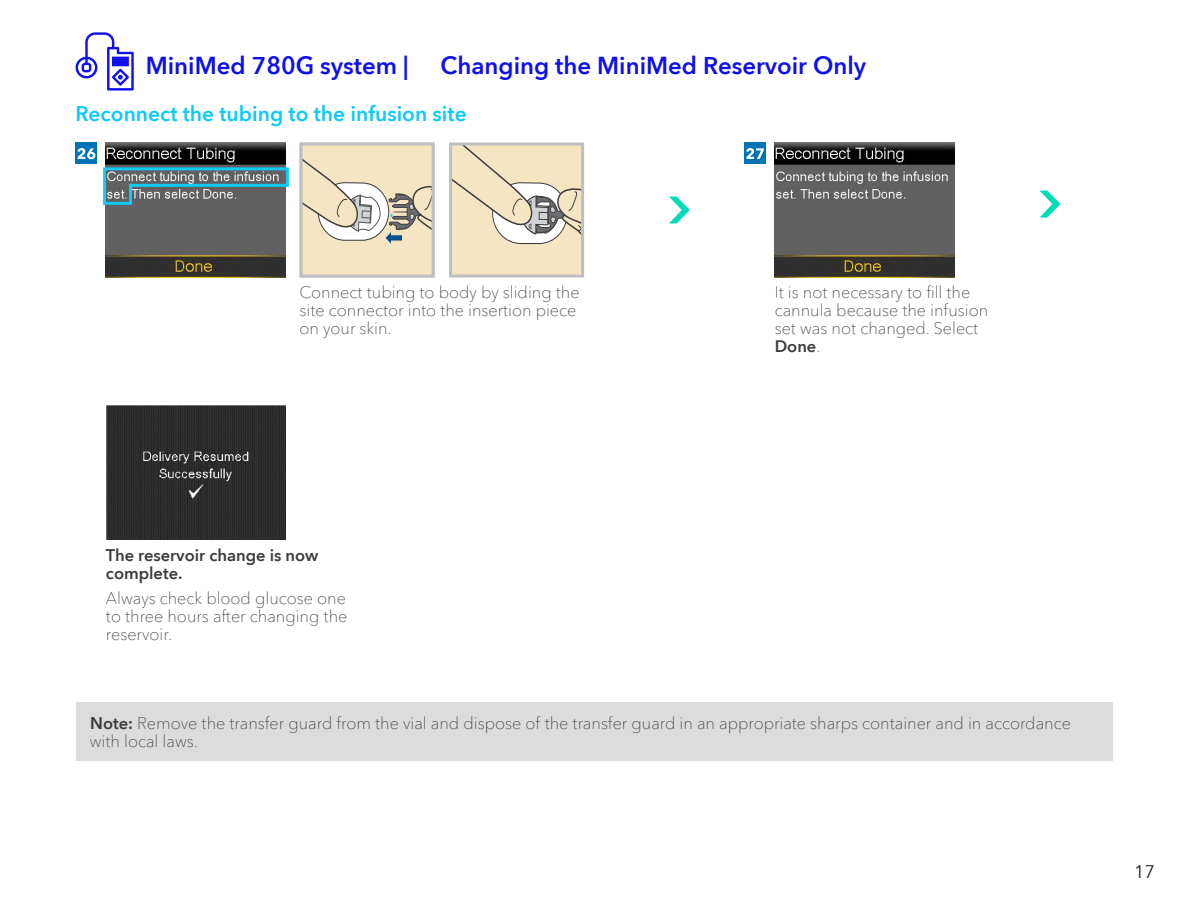
<style>
.page{position:relative;width:1188px;height:918px;background:#fff}
.page>*{position:absolute;margin:0;border:0;box-sizing:border-box;transform-origin:0 0}
.t1{font:600 24px "Avenir Next World";color:#1010eb}
.t2{font:600 21px "Avenir Next World";color:#0fc9f7}
.t3{font:18px "Avenir Next World";color:#231f20}
.t4{font:100 16.5px/18px "Avenir Next World";color:#3c3c3c}
.t5{font:600 16.5px/18px "Avenir Next World";color:#3c3c3c}
.s1{font-weight:600}
</style>
<div class="page">
<svg style="left:76px;top:32px;width:58px;height:59px"></svg>
<div style="left:744px;top:142px;width:22px;height:22px;background:#0073b4"></div>
<svg style="left:746px;top:148px;width:18px;height:11px"></svg>
<img style="left:106px;top:142px;width:180px;height:136px">
<img style="left:775px;top:142px;width:180px;height:136px">
<svg style="left:669px;top:197px;width:21px;height:26px"></svg>
<svg style="left:1040px;top:191px;width:20px;height:27px"></svg>
<div style="left:76px;top:702px;width:1036px;height:59px;background:#dcdcdc"></div>
<div style="left:76px;top:142px;width:21px;height:22px;background:#0073b4"></div>
<svg style="left:78px;top:148px;width:17px;height:11px"></svg>
<img style="left:106px;top:405px;width:180px;height:135px">
<svg style="left:103px;top:166px;width:186px;height:40px;background:#63838b"></svg>
<div style="left:301px;top:144px;width:132px;height:132px;background:#f5e5c3"></div>
<svg style="left:304px;top:160px;width:127px;height:84px"></svg>
<div style="left:300px;top:142px;width:135px;height:136px;border:3px solid #bfbfbf"></div>
<div style="left:451px;top:144px;width:132px;height:132px;background:#f5e5c3"></div>
<svg style="left:453px;top:146px;width:127px;height:99px"></svg>
<div style="left:449px;top:142px;width:135px;height:136px;border:3px solid #bfbfbf"></div>
<h1 class="t1" style="left:146px;top:52px;width:264px">MiniMed 780G system |</h1>
<h1 class="t1" style="left:441px;top:52px;width:427px">Changing the MiniMed Reservoir Only</h1>
<p class="t2" style="left:76px;top:102px;width:393px">Reconnect the tubing to the infusion site</p>
<p class="t4" style="left:300px;top:284px;width:282px">Connect tubing to body by sliding the site connector into the insertion piece on your skin.</p>
<p class="t4" style="left:775px;top:284px;width:215px">It is not necessary to fill the cannula because the infusion set was not changed. Select<br><span class="s1">Done</span>.</p>
<p class="t5" style="left:106px;top:546px;width:214px">The reservoir change is now complete.</p>
<p class="t4" style="left:106px;top:589px;width:243px;text-align:justify">Always check blood glucose one to three hours after changing the reservoir.</p>
<p class="t4" style="left:90px;top:714px;width:983px"><span class="s1">Note:</span> Remove the transfer guard from the vial and dispose of the transfer guard in an appropriate sharps container and in accordance with local laws.</p>
<p class="t3" style="left:1134px;top:857px;width:22px">17</p>
</div>
